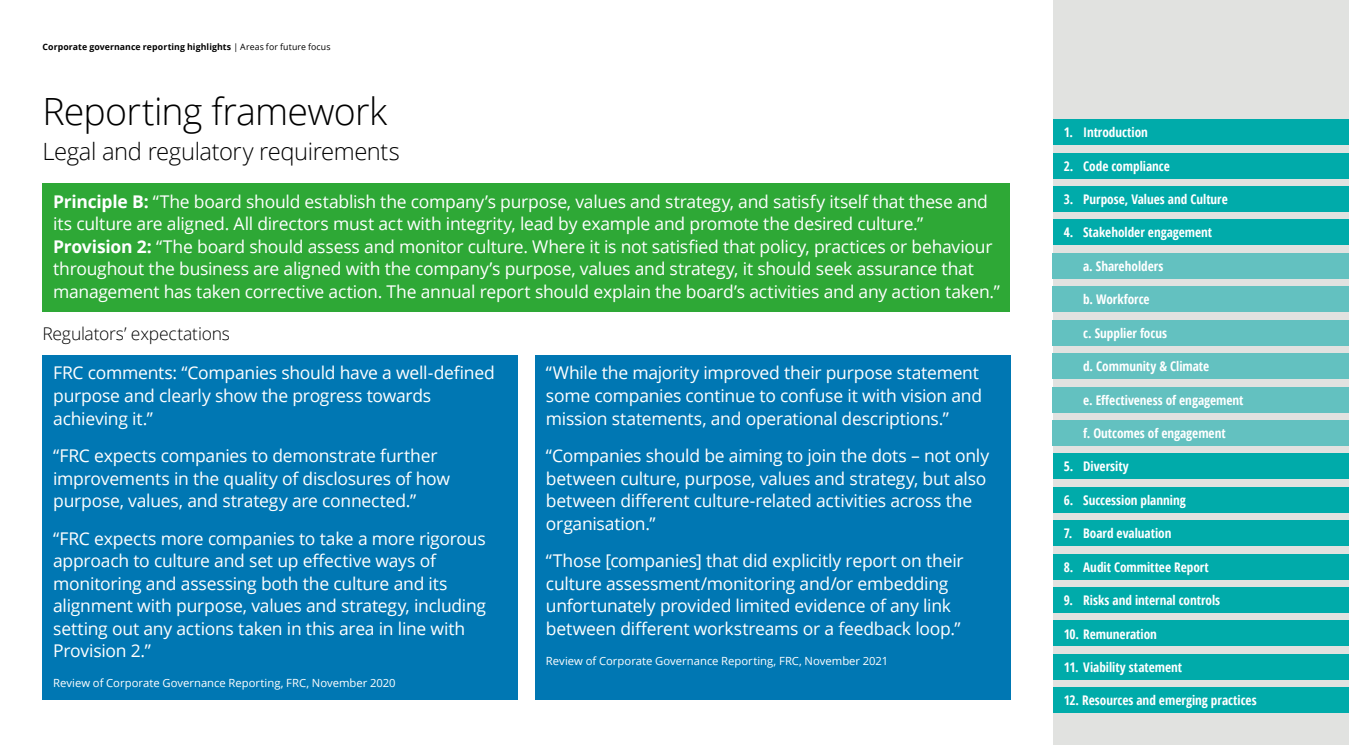
<style>
.page{position:relative;width:1349px;height:745px;background:#fff}
.page>*{position:absolute;margin:0;border:0;box-sizing:border-box;transform-origin:0 0}
.t1{font:300 37.5px "Open Sans";letter-spacing:-.02em;color:#000}
.t2{font:300 23.75px "Open Sans";letter-spacing:-.02em;color:#000}
.t3{font:17.5px/22.5px "Open Sans";letter-spacing:-.015em;color:#fff}
.t4{font:300 17.5px "Open Sans";letter-spacing:-.015em;color:#000}
.t5{font:700 condensed 13.25px "Open Sans";color:#fff}
.t6{font:11.25px "Open Sans";color:#fff}
.t7{font:700 8.75px "Open Sans";letter-spacing:.01em;color:#000}
.s1{font-weight:400}
.s2{font-weight:700}
</style>
<div class="page">
<div style="left:43px;top:183px;width:967px;height:128px;background:#2ea836"></div>
<div style="left:43px;top:355px;width:474px;height:344px;background:#0077b3"></div>
<div style="left:535px;top:355px;width:475px;height:344px;background:#0077b3"></div>
<div style="left:1052px;top:0;width:296px;height:744px;background:#e1e2e0"></div>
<div style="left:1052px;top:119px;width:296px;height:25px;background:#00abaa"></div>
<div style="left:1052px;top:153px;width:296px;height:25px;background:#00abaa"></div>
<div style="left:1052px;top:186px;width:296px;height:25px;background:#00abaa"></div>
<div style="left:1052px;top:220px;width:296px;height:25px;background:#00abaa"></div>
<div style="left:1052px;top:453px;width:296px;height:25px;background:#00abaa"></div>
<div style="left:1052px;top:487px;width:296px;height:25px;background:#00abaa"></div>
<div style="left:1052px;top:520px;width:296px;height:25px;background:#00abaa"></div>
<div style="left:1052px;top:553px;width:296px;height:25px;background:#00abaa"></div>
<div style="left:1052px;top:587px;width:296px;height:25px;background:#00abaa"></div>
<div style="left:1052px;top:620px;width:296px;height:25px;background:#00abaa"></div>
<div style="left:1052px;top:654px;width:296px;height:25px;background:#00abaa"></div>
<div style="left:1052px;top:687px;width:296px;height:25px;background:#00abaa"></div>
<div style="left:1052px;top:253px;width:296px;height:25px;background:#63c1c0"></div>
<div style="left:1052px;top:286px;width:296px;height:25px;background:#63c1c0"></div>
<div style="left:1052px;top:320px;width:296px;height:25px;background:#63c1c0"></div>
<div style="left:1052px;top:353px;width:296px;height:25px;background:#63c1c0"></div>
<div style="left:1052px;top:387px;width:296px;height:25px;background:#63c1c0"></div>
<div style="left:1052px;top:420px;width:296px;height:25px;background:#63c1c0"></div>
<p class="t7" style="left:43px;top:40px;width:289px">Corporate governance reporting highlights <span class="s1">| Areas for future focus</span></p>
<h1 class="t1" style="left:43px;top:85px;width:346px">Reporting framework</h1>
<h2 class="t2" style="left:43px;top:135px;width:359px">Legal and regulatory requirements</h2>
<p class="t3" style="left:53px;top:189px;width:948px"><span class="s2">Principle B:</span> “The board should establish the company’s purpose, values and strategy, and satisfy itself that these and its culture are aligned. All directors must act with integrity, lead by example and promote the desired culture.” <span class="s2">Provision 2:</span> “The board should assess and monitor culture. Where it is not satisfied that policy, practices or behaviour throughout the business are aligned with the company’s purpose, values and strategy, it should seek assurance that management has taken corrective action. The annual report should explain the board’s activities and any action taken.”</p>
<p class="t4" style="left:43px;top:321px;width:189px">Regulators’ expectations</p>
<p class="t3" style="left:53px;top:361px;width:443px">FRC comments: “Companies should have a well-defined purpose and clearly show the progress towards achieving it.”</p>
<p class="t3" style="left:53px;top:443px;width:398px">“FRC expects companies to demonstrate further improvements in the quality of disclosures of how purpose, values, and strategy are connected.”</p>
<p class="t3" style="left:53px;top:526px;width:434px">“FRC expects more companies to take a more rigorous approach to culture and set up effective ways of monitoring and assessing both the culture and its alignment with purpose, values and strategy, including setting out any actions taken in this area in line with Provision 2.”</p>
<p class="t6" style="left:53px;top:675px;width:344px">Review of Corporate Governance Reporting, FRC, November 2020</p>
<p class="t3" style="left:546px;top:361px;width:437px">“While the majority improved their purpose statement some companies continue to confuse it with vision and mission statements, and operational descriptions.”</p>
<p class="t3" style="left:546px;top:443px;width:445px">“Companies should be aiming to join the dots – not only between culture, purpose, values and strategy, but also between different culture-related activities across the organisation.”</p>
<p class="t3" style="left:546px;top:548px;width:419px">“Those [companies] that did explicitly report on their culture assessment/monitoring and/or embedding unfortunately provided limited evidence of any link between different workstreams or a feedback loop.”</p>
<p class="t6" style="left:546px;top:652px;width:344px">Review of Corporate Governance Reporting, FRC, November 2021</p>
<p class="t5" style="left:1063px;top:123px;width:86px">1. Introduction</p>
<p class="t5" style="left:1063px;top:156px;width:108px">2. Code compliance</p>
<p class="t5" style="left:1063px;top:190px;width:166px">3. Purpose, Values and Culture</p>
<p class="t5" style="left:1063px;top:223px;width:150px">4. Stakeholder engagement</p>
<p class="t5" style="left:1082px;top:257px;width:82px">a. Shareholders</p>
<p class="t5" style="left:1082px;top:290px;width:68px">b. Workforce</p>
<p class="t5" style="left:1082px;top:323px;width:85px">c. Supplier focus</p>
<p class="t5" style="left:1082px;top:357px;width:128px">d. Community &amp; Climate</p>
<p class="t5" style="left:1082px;top:390px;width:162px">e. Effectiveness of engagement</p>
<p class="t5" style="left:1082px;top:423px;width:144px">f. Outcomes of engagement</p>
<p class="t5" style="left:1063px;top:457px;width:67px">5. Diversity</p>
<p class="t5" style="left:1063px;top:490px;width:124px">6. Succession planning</p>
<p class="t5" style="left:1063px;top:524px;width:109px">7. Board evaluation</p>
<p class="t5" style="left:1063px;top:557px;width:147px">8. Audit Committee Report</p>
<p class="t5" style="left:1063px;top:590px;width:158px">9. Risks and internal controls</p>
<p class="t5" style="left:1063px;top:624px;width:95px">10. Remuneration</p>
<p class="t5" style="left:1063px;top:657px;width:120px">11. Viability statement</p>
<p class="t5" style="left:1063px;top:690px;width:194px">12. Resources and emerging practices</p>
</div>
